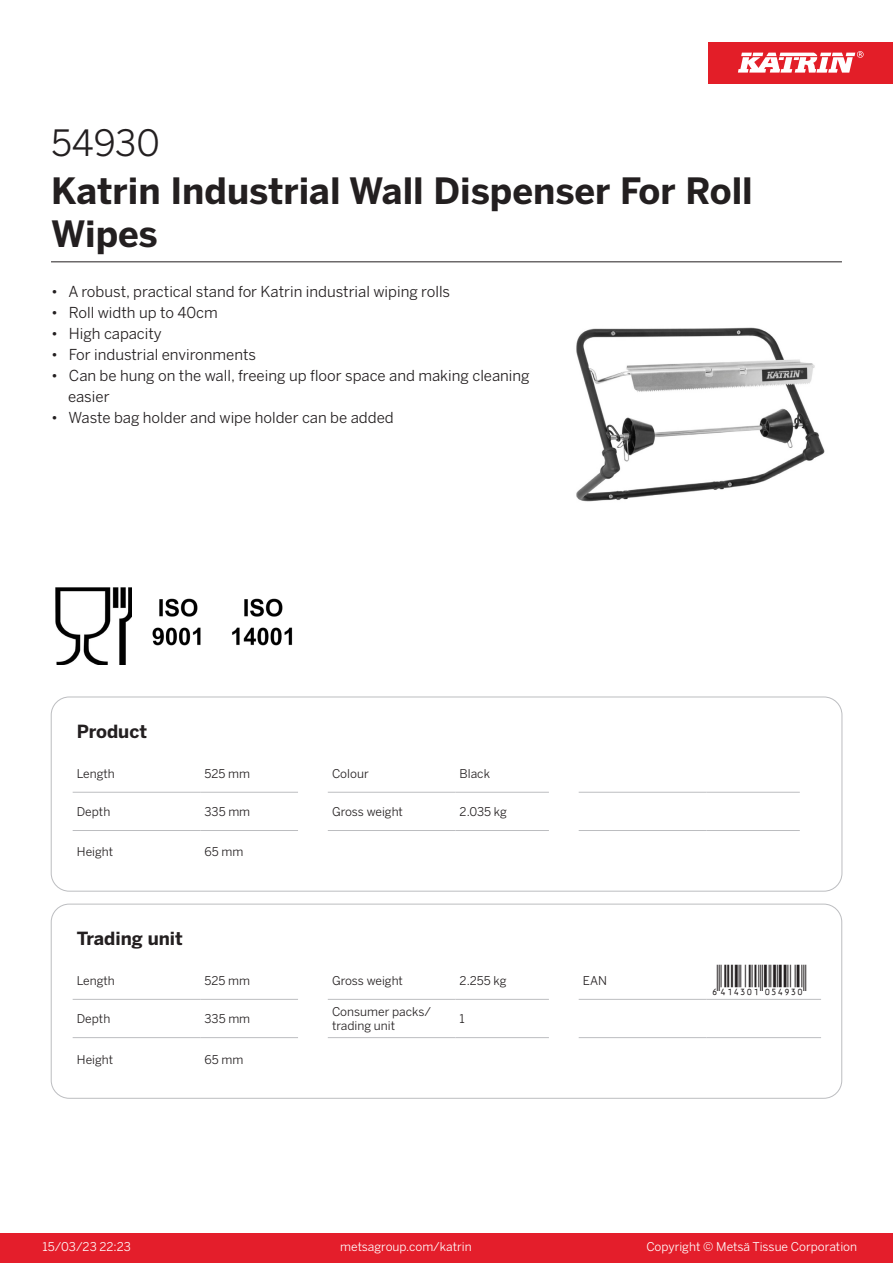
<style>
.page{position:relative;width:893px;height:1263px;background:#fff}
.page>*{position:absolute;margin:0;border:0;box-sizing:border-box;transform-origin:0 0}
.Product_Name{font:700 36px/43.2px "Benton Sans";color:#231f20}
.External_material_co{font:36px "Benton Sans";color:#231f20}
.T_EAN{font:30px "Viisas EAN Matala";color:#231f20}
.T_TableHeader{font:700 18px "Benton Sans";color:#231f20}
.MarketingBullets{font:15px/21px "Benton Sans";color:#231f20}
.T_TableBody{font:12px/14.4px "Benton Sans";color:#231f20}
.t1{font:12px "Benton Sans";color:#fff}
</style>
<div class="page">
<div style="left:0;top:1233px;width:893px;height:30px;background:#e41e2b"></div>
<div style="left:708px;top:43px;width:185px;height:41px;background:#e31e28"></div>
<svg style="left:738px;top:51px;width:126px;height:22px"></svg>
<hr style="left:73px;top:792px;width:127px;height:1px;background:#bcbdc0">
<hr style="left:200px;top:792px;width:98px;height:1px;background:#bcbdc0">
<hr style="left:328px;top:792px;width:127px;height:1px;background:#bcbdc0">
<hr style="left:455px;top:792px;width:94px;height:1px;background:#bcbdc0">
<hr style="left:579px;top:792px;width:127px;height:1px;background:#bcbdc0">
<hr style="left:706px;top:792px;width:94px;height:1px;background:#bcbdc0">
<hr style="left:73px;top:830px;width:127px;height:1px;background:#bcbdc0">
<hr style="left:200px;top:830px;width:98px;height:1px;background:#bcbdc0">
<hr style="left:328px;top:830px;width:127px;height:1px;background:#bcbdc0">
<hr style="left:455px;top:830px;width:94px;height:1px;background:#bcbdc0">
<hr style="left:579px;top:830px;width:127px;height:1px;background:#bcbdc0">
<hr style="left:706px;top:830px;width:94px;height:1px;background:#bcbdc0">
<div style="left:51px;top:697px;width:791px;height:194px;border:1px solid #bcbdc0;border-radius:18px"></div>
<hr style="left:73px;top:999px;width:127px;height:1px;background:#bcbdc0">
<hr style="left:200px;top:999px;width:98px;height:1px;background:#bcbdc0">
<hr style="left:328px;top:999px;width:127px;height:1px;background:#bcbdc0">
<hr style="left:455px;top:999px;width:94px;height:1px;background:#bcbdc0">
<hr style="left:579px;top:999px;width:127px;height:1px;background:#bcbdc0">
<hr style="left:706px;top:999px;width:115px;height:1px;background:#bcbdc0">
<hr style="left:73px;top:1037px;width:127px;height:1px;background:#bcbdc0">
<hr style="left:200px;top:1037px;width:98px;height:1px;background:#bcbdc0">
<hr style="left:328px;top:1037px;width:127px;height:1px;background:#bcbdc0">
<hr style="left:455px;top:1037px;width:94px;height:1px;background:#bcbdc0">
<hr style="left:579px;top:1037px;width:127px;height:1px;background:#bcbdc0">
<hr style="left:706px;top:1037px;width:115px;height:1px;background:#bcbdc0">
<div style="left:51px;top:904px;width:791px;height:194px;border:1px solid #bcbdc0;border-radius:18px"></div>
<img style="left:576px;top:327px;width:249px;height:175px">
<img style="left:55px;top:587px;width:77px;height:77px">
<img style="left:152px;top:598px;width:49px;height:48px">
<img style="left:232px;top:598px;width:61px;height:48px">
<hr style="left:51px;top:261px;width:791px;height:1px;background:#231f20">
<p class="External_material_co" style="left:51px;top:121px;width:111px">54930</p>
<p class="Product_Name" style="left:51px;top:170px;width:703px">Katrin Industrial Wall Dispenser For Roll<br>Wipes</p>
<p class="MarketingBullets" style="left:51px;top:281px;width:401px">• A robust, practical stand for Katrin industrial wiping rolls</p>
<p class="MarketingBullets" style="left:51px;top:302px;width:168px">• Roll width up to 40cm</p>
<p class="MarketingBullets" style="left:51px;top:323px;width:112px">• High capacity</p>
<p class="MarketingBullets" style="left:51px;top:344px;width:207px">• For industrial environments</p>
<p class="MarketingBullets" style="left:68px;top:365px;width:463px;text-indent:-17px">• Can be hung on the wall, freeing up floor space and making cleaning easier</p>
<p class="MarketingBullets" style="left:51px;top:407px;width:344px">• Waste bag holder and wipe holder can be added</p>
<p class="T_TableHeader" style="left:77px;top:720px;width:72px">Product</p>
<p class="T_TableBody" style="left:77px;top:766px;width:39px">Length</p>
<p class="T_TableBody" style="left:204px;top:766px;width:47px">525 mm</p>
<p class="T_TableBody" style="left:332px;top:766px;width:38px">Colour</p>
<p class="T_TableBody" style="left:460px;top:766px;width:32px">Black</p>
<p class="T_TableBody" style="left:77px;top:804px;width:35px">Depth</p>
<p class="T_TableBody" style="left:204px;top:804px;width:47px">335 mm</p>
<p class="T_TableBody" style="left:332px;top:804px;width:72px">Gross weight</p>
<p class="T_TableBody" style="left:460px;top:804px;width:49px">2.035 kg</p>
<p class="T_TableBody" style="left:77px;top:845px;width:38px">Height</p>
<p class="T_TableBody" style="left:204px;top:845px;width:40px">65 mm</p>
<p class="T_TableHeader" style="left:77px;top:928px;width:108px">Trading unit</p>
<p class="T_TableBody" style="left:77px;top:973px;width:39px">Length</p>
<p class="T_TableBody" style="left:204px;top:973px;width:47px">525 mm</p>
<p class="T_TableBody" style="left:332px;top:973px;width:72px">Gross weight</p>
<p class="T_TableBody" style="left:460px;top:973px;width:49px">2.255 kg</p>
<p class="T_TableBody" style="left:583px;top:973px;width:26px">EAN</p>
<p class="T_EAN" style="left:710px;top:965px;width:97px">*6414301054930*</p>
<p class="T_TableBody" style="left:77px;top:1012px;width:35px">Depth</p>
<p class="T_TableBody" style="left:204px;top:1012px;width:47px">335 mm</p>
<p class="T_TableBody" style="left:332px;top:1004px;width:100px">Consumer packs/ trading unit</p>
<p class="T_TableBody" style="left:460px;top:1012px;width:7px">1</p>
<p class="T_TableBody" style="left:77px;top:1052px;width:38px">Height</p>
<p class="T_TableBody" style="left:204px;top:1052px;width:40px">65 mm</p>
<p class="t1" style="left:43px;top:1239px;width:90px">15/03/23 22:23</p>
<p class="t1" style="left:340px;top:1239px;width:133px">metsagroup.com/katrin</p>
<p class="t1" style="left:646px;top:1239px;width:212px">Copyright © Metsä Tissue Corporation</p>
</div>
